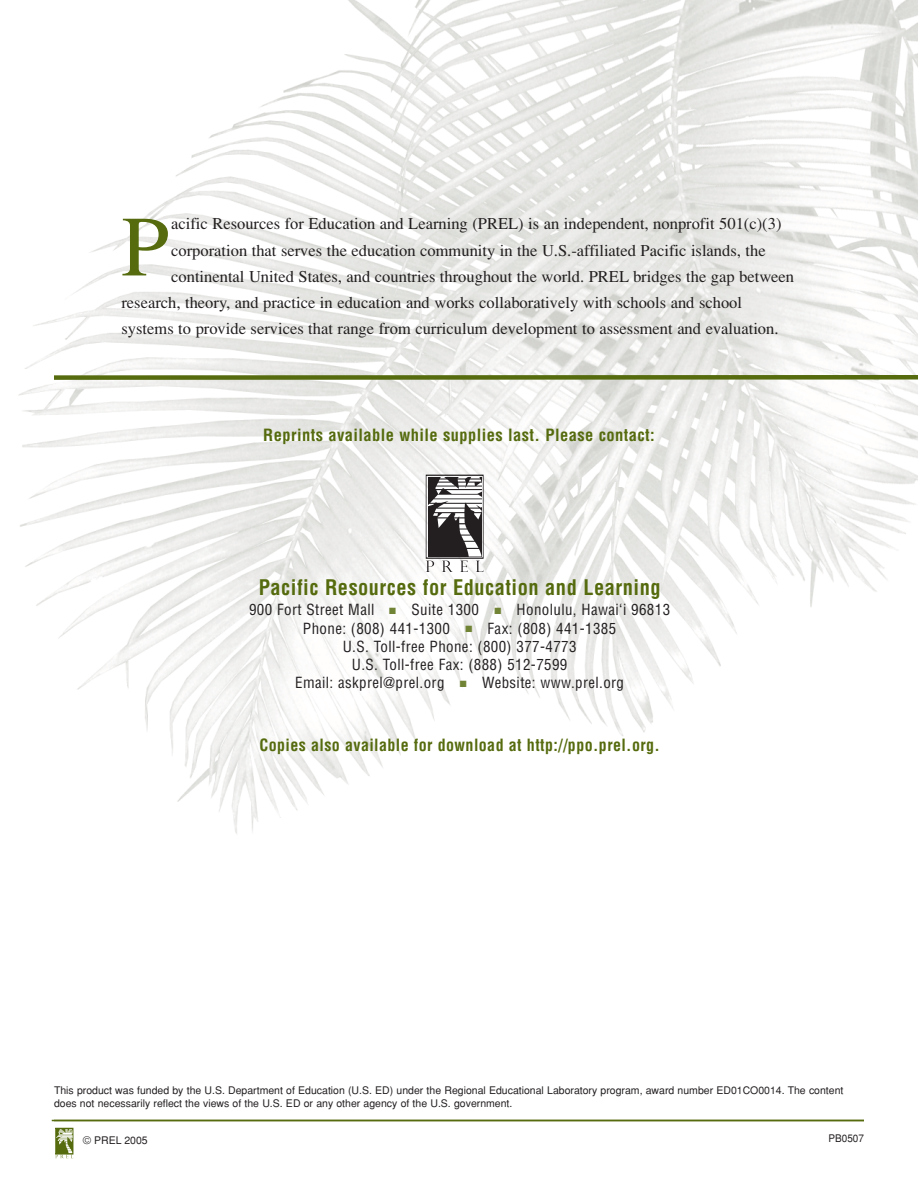
<style>
.page{position:relative;width:918px;height:1188px;background:#fff}
.page>*{position:absolute;margin:0;border:0;box-sizing:border-box;transform-origin:0 0}
.t1{font:85.65px "Times CI";color:#556b0e}
.t2{font:700 condensed 21px "Helvetica";letter-spacing:.025em;color:#556b0e}
.t3{font:16.5px "Times CI";color:#231f20}
.t4{font:700 condensed 16.5px "Helvetica";letter-spacing:.025em;color:#556b0e}
.t5{font:condensed 15px/18.1px "Helvetica";letter-spacing:.025em;color:#231f20;text-align:center}
.t6{font:10.5px/12.6px "Helvetica CI";color:#231f20}
.t7{font:10.5px "Helvetica CI";color:#231f20;scale:.95 1}
.s1{color:#718436}
</style>
<div class="page">
<div style="left:55px;top:1128px;width:18px;height:26px;border:1px solid #556b0e"></div>
<svg style="left:55px;top:1129px;width:18px;height:29px"></svg>
<img style="left:18px;top:0;width:900px;height:834px">
<div style="left:426px;top:475px;width:58px;height:84px;border:1px solid #231f20"></div>
<svg style="left:426px;top:477px;width:58px;height:95px"></svg>
<div style="left:54px;top:375px;width:864px;height:5px;background:#556b0e"></div>
<hr style="left:52px;top:1120px;width:812px;height:1px;background:#556b0e">
<h1 class="t1" style="left:122px;top:196px;width:49px">P</h1>
<p class="t3" style="left:171px;top:214px;width:612px">acific Resources for Education and Learning (PREL) is an independent, nonprofit 501(c)(3)</p>
<p class="t3" style="left:171px;top:240px;width:596px">corporation that serves the education community in the U.S.-affiliated Pacific islands, the</p>
<p class="t3" style="left:171px;top:266px;width:625px">continental United States, and countries throughout the world. PREL bridges the gap between</p>
<p class="t3" style="left:122px;top:293px;width:622px">research, theory, and practice in education and works collaboratively with schools and school</p>
<p class="t3" style="left:122px;top:319px;width:659px">systems to provide services that range from curriculum development to assessment and evaluation.</p>
<p class="t4" style="left:263px;top:429px;width:393px">Reprints available while supplies last. Please contact:</p>
<p class="t2" style="left:259px;top:579px;width:403px">Pacific Resources for Education and Learning</p>
<p class="t5" style="left:249px;top:602px;width:423px">900 Fort Street Mall <span class="s1">■</span> Suite 1300 <span class="s1">■</span> Honolulu, Hawai‘i 96813<br>Phone: (808) 441-1300 <span class="s1">■</span> Fax: (808) 441-1385<br>U.S. Toll-free Phone: (800) 377-4773<br>U.S. Toll-free Fax: (888) 512-7599<br>Email: askprel@prel.org <span class="s1">■</span> Website: www.prel.org</p>
<p class="t4" style="left:259px;top:738px;width:402px">Copies also available for download at http://ppo.prel.org.</p>
<p class="t6" style="left:54px;top:1084px;width:791px">This product was funded by the U.S. Department of Education (U.S. ED) under the Regional Educational Laboratory program, award number ED01CO0014. The content does not necessarily reflect the views of the U.S. ED or any other agency of the U.S. government.</p>
<p class="t6" style="left:83px;top:1134px;width:66px">© PREL 2005</p>
<p class="t7" style="left:829px;top:1132px;width:39px">PB0507</p>
</div>
